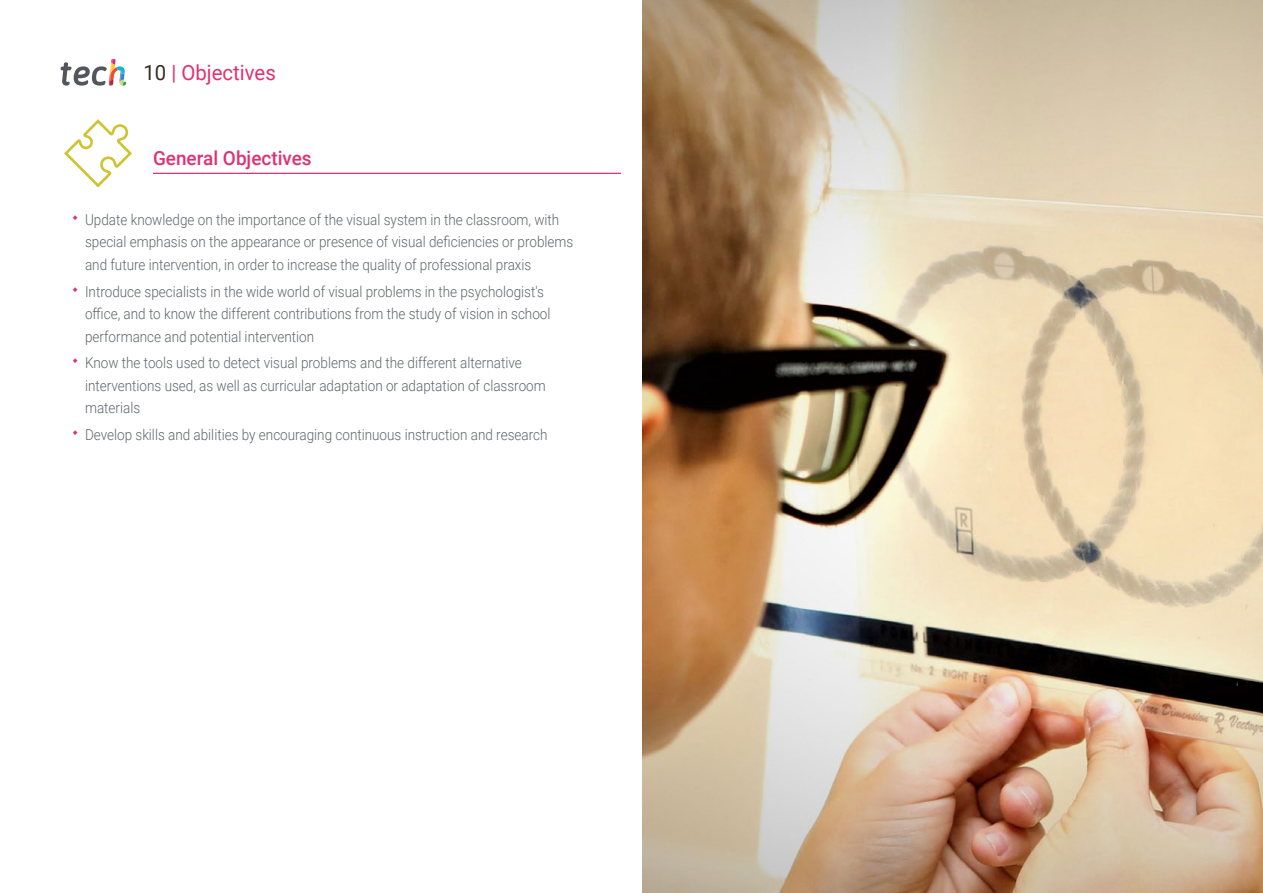
<style>
.page{position:relative;width:1263px;height:893px;background:#fff}
.page>*{position:absolute;margin:0;border:0;box-sizing:border-box;transform-origin:0 0}
.t1{font:21px "Roboto";color:#df3174}
.t2{font:500 19.5px "Roboto";color:#df3174}
.t3{font:300 15px/22.5px "Roboto";color:#61646a;scale:.9 1}
.s1{color:#312e20}
</style>
<div class="page">
<hr style="left:153px;top:173px;width:468px;height:1px;background:#df3174">
<svg style="left:64px;top:119px;width:68px;height:69px"></svg>
<svg style="left:61px;top:59px;width:65px;height:27px"></svg>
<img style="left:642px;top:0;width:621px;height:893px">
<h1 class="t1" style="left:144px;top:57px;width:134px"><span class="s1">10</span> | Objectives</h1>
<h2 class="t2" style="left:153px;top:144px;width:160px">General Objectives</h2>
<p class="t3" style="left:85px;top:208px;width:544px">Update knowledge on the importance of the visual system in the classroom, with special emphasis on the appearance or presence of visual deficiencies or problems and future intervention, in order to increase the quality of professional praxis</p>
<p class="t3" style="left:85px;top:280px;width:519px">Introduce specialists in the wide world of visual problems in the psychologist's office, and to know the different contributions from the study of vision in school performance and potential intervention</p>
<p class="t3" style="left:85px;top:351px;width:513px">Know the tools used to detect visual problems and the different alternative interventions used, as well as curricular adaptation or adaptation of classroom materials</p>
<p class="t3" style="left:85px;top:423px;width:515px">Develop skills and abilities by encouraging continuous instruction and research</p>
</div>
